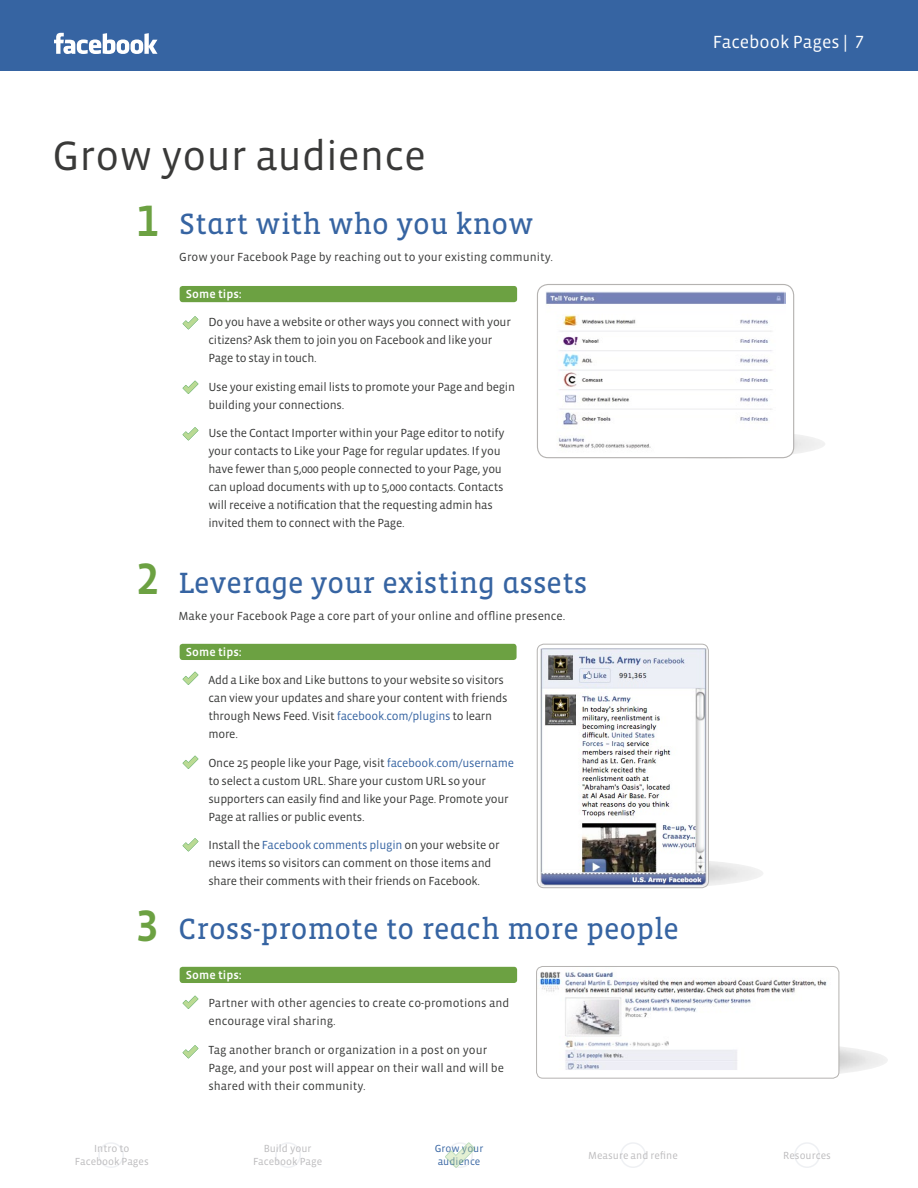
<style>
.page{position:relative;width:918px;height:1188px;background:#fff}
.page>*{position:absolute;margin:0;border:0;box-sizing:border-box;transform-origin:0 0}
.t1{font:500 45px "Vista Sans OT";color:#6ca142}
.t2{font:42px "Vista Sans OT";color:#393938}
.t3{font:30px "Vista Slab Alt";color:#3664a2}
.t4{font:18px "Vista Sans OT";color:#fff}
.t5{font:12px/18px "Vista Sans OT";letter-spacing:-.02em;color:#383938}
.t6{font:12px/18px "Vista Sans OT";color:#383938}
.t7{font:500 12px "Vista Sans OT";color:#fff}
.t8{font:10.5px/12.6px "Vista Sans OT";color:#bcbbbd;text-align:center}
.t9{font:10.5px/12.6px "Vista Sans OT";color:#3664a2}
.s1{color:#3664a2}
</style>
<div class="page">
<div style="left:0;top:0;width:918px;height:71px;background:#3664a2"></div>
<svg style="left:54px;top:33px;width:103px;height:21px"></svg>
<div style="left:98px;top:1142px;width:26px;height:26px;border:2px solid #d6dae2;border-radius:50%"></div>
<div style="left:275px;top:1142px;width:26px;height:26px;border:2px solid #d6dae2;border-radius:50%"></div>
<svg style="left:445px;top:1142px;width:30px;height:26px"></svg>
<div style="left:620px;top:1142px;width:26px;height:26px;border:2px solid #d6dae2;border-radius:50%"></div>
<div style="left:794px;top:1142px;width:26px;height:26px;border:2px solid #d6dae2;border-radius:50%"></div>
<div style="left:606px;top:429px;width:219px;height:30px;background:#eee;border-radius:50%"></div>
<div style="left:180px;top:644px;width:337px;height:16px;background:#6ca142;border-radius:3px"></div>
<div style="left:537px;top:285px;width:257px;height:173px;background:#fff;border-radius:11px"></div>
<img style="left:546px;top:291px;width:240px;height:158px">
<div style="left:537px;top:284px;width:257px;height:174px;border:1px solid #b5b3b1;border-radius:11px"></div>
<div style="left:180px;top:286px;width:337px;height:16px;background:#6ca142;border-radius:3px"></div>
<svg style="left:183px;top:316px;width:15px;height:13px"></svg>
<svg style="left:183px;top:381px;width:15px;height:13px"></svg>
<svg style="left:183px;top:427px;width:15px;height:13px"></svg>
<svg style="left:183px;top:672px;width:15px;height:13px"></svg>
<svg style="left:183px;top:756px;width:15px;height:13px"></svg>
<svg style="left:183px;top:838px;width:15px;height:13px"></svg>
<svg style="left:618px;top:1042px;width:270px;height:36px"></svg>
<div style="left:180px;top:967px;width:337px;height:16px;background:#6ca142;border-radius:3px"></div>
<svg style="left:183px;top:996px;width:15px;height:13px"></svg>
<svg style="left:183px;top:1045px;width:15px;height:13px"></svg>
<svg style="left:544px;top:859px;width:219px;height:29px"></svg>
<img style="left:540px;top:648px;width:167px;height:238px">
<div style="left:537px;top:644px;width:172px;height:244px;border:1px solid #b5b3b1;border-radius:7px"></div>
<div style="left:537px;top:966px;width:302px;height:112px;background:#fff;border-radius:6px"></div>
<img style="left:538px;top:968px;width:289px;height:102px">
<div style="left:536px;top:966px;width:303px;height:112px;border:1px solid #b5b3b1;border-radius:6px"></div>
<h2 class="t2" style="left:52px;top:134px;width:375px">Grow your audience</h2>
<h1 class="t1" style="left:136px;top:197px;width:24px">1</h1>
<h1 class="t1" style="left:136px;top:556px;width:24px">2</h1>
<h1 class="t1" style="left:136px;top:902px;width:24px">3</h1>
<h3 class="t3" style="left:179px;top:211px;width:356px">Start with who you know</h3>
<p class="t6" style="left:179px;top:248px;width:375px">Grow your Facebook Page by reaching out to your existing community.</p>
<p class="t7" style="left:186px;top:288px;width:57px">Some tips:</p>
<p class="t5" style="left:208px;top:314px;width:304px">Do you have a website or other ways you connect with your citizens? Ask them to join you on Facebook and like your<br>Page to stay in touch.</p>
<p class="t5" style="left:208px;top:378px;width:308px">Use your existing email lists to promote your Page and begin building your connections.</p>
<p class="t5" style="left:208px;top:425px;width:298px">Use the Contact Importer within your Page editor to notify your contacts to Like your Page for regular updates. If you have fewer than 5,000 people connected to your Page, you can upload documents with up to 5,000 contacts. Contacts will receive a notification that the requesting admin has invited them to connect with the Page.</p>
<h3 class="t3" style="left:178px;top:570px;width:411px">Leverage your existing assets</h3>
<p class="t6" style="left:178px;top:607px;width:389px">Make your Facebook Page a core part of your online and offline presence.</p>
<p class="t7" style="left:186px;top:645px;width:57px">Some tips:</p>
<p class="t5" style="left:208px;top:671px;width:301px">Add a Like box and Like buttons to your website so visitors can view your updates and share your content with friends through News Feed. Visit <span class="s1">facebook.com/plugins</span> to learn more.</p>
<p class="t5" style="left:208px;top:754px;width:307px">Once 25 people like your Page, visit <span class="s1">facebook.com/username </span>to select a custom URL. Share your custom URL so your supporters can easily find and like your Page. Promote your Page at rallies or public events.</p>
<p class="t5" style="left:208px;top:836px;width:293px">Install the <span class="s1">Facebook comments plugin</span> on your website or news items so visitors can comment on those items and share their comments with their friends on Facebook.</p>
<h3 class="t3" style="left:178px;top:915px;width:502px">Cross-promote to reach more people</h3>
<p class="t7" style="left:186px;top:968px;width:57px">Some tips:</p>
<p class="t6" style="left:208px;top:994px;width:302px">Partner with other agencies to create co-promotions and encourage viral sharing.</p>
<p class="t6" style="left:208px;top:1041px;width:297px">Tag another branch or organization in a post on your<br>Page, and your post will appear on their wall and will be shared with their community.</p>
<h3 class="t4" style="left:713px;top:32px;width:153px">Facebook Pages | 7</h3>
<p class="t8" style="left:253px;top:1143px;width:71px">Build your<br>Facebook Page</p>
<p class="t9" style="left:435px;top:1143px;width:50px">Grow your audience</p>
<p class="t8" style="left:75px;top:1143px;width:75px">Intro to<br>Facebook Pages</p>
<p class="t8" style="left:588px;top:1149px;width:91px">Measure and refine</p>
<p class="t8" style="left:783px;top:1149px;width:49px">Resources</p>
</div>
